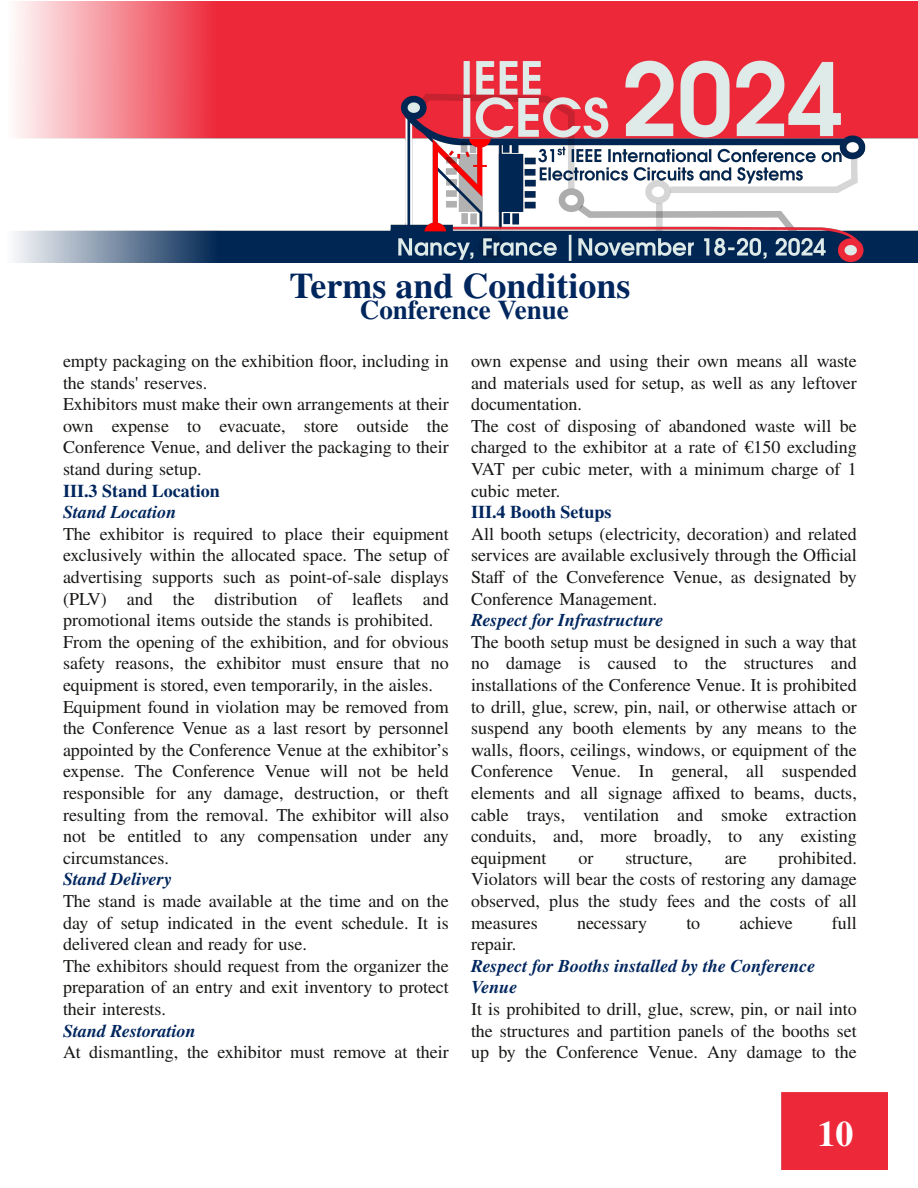
<style>
.page{position:relative;width:918px;height:1188px;background:#fff}
.page>*{position:absolute;margin:0;border:0;box-sizing:border-box;transform-origin:0 0}
.t1{font:700 36px "Te X Gyre Termes X";color:#00265e}
.t2{font:700 36px "Te X Gyre Termes X";color:#fff}
.t3{font:700 27px "Te X Gyre Termes X";color:#00265e}
.t4{font:18px/21.6px "Te X Gyre Termes X";color:#181715}
.t5{font:italic 700 18px/21.6px "Te X Gyre Termes X";color:#00265e}
.t6{font:700 18px "Te X Gyre Termes X";color:#00265e}
</style>
<div class="page">
<div style="left:781px;top:1092px;width:107px;height:78px;background:#ed2839"></div>
<img style="left:14px;top:2px;width:904px;height:261px">
<h1 class="t1" style="left:290px;top:270px;width:342px">Terms and Conditions</h1>
<h2 class="t3" style="left:360px;top:298px;width:210px">Conference Venue</h2>
<p class="t4" style="left:63px;top:351px;width:387px">empty packaging on the exhibition floor, including in the stands' reserves.<br>Exhibitors must make their own arrangements at their own expense to evacuate, store outside the Conference Venue, and deliver the packaging to their stand during setup.</p>
<p class="t6" style="left:63px;top:482px;width:158px">III.3 Stand Location</p>
<p class="t5" style="left:63px;top:502px;width:115px">Stand Location</p>
<p class="t4" style="left:63px;top:524px;width:387px">The exhibitor is required to place their equipment exclusively within the allocated space. The setup of advertising supports such as point-of-sale displays (PLV) and the distribution of leaflets and promotional items outside the stands is prohibited.<br>From the opening of the exhibition, and for obvious safety reasons, the exhibitor must ensure that no equipment is stored, even temporarily, in the aisles.<br>Equipment found in violation may be removed from the Conference Venue as a last resort by personnel appointed by the Conference Venue at the exhibitor’s expense. The Conference Venue will not be held responsible for any damage, destruction, or theft resulting from the removal. The exhibitor will also not be entitled to any compensation under any circumstances.</p>
<p class="t5" style="left:63px;top:869px;width:111px">Stand Delivery</p>
<p class="t4" style="left:63px;top:891px;width:387px">The stand is made available at the time and on the day of setup indicated in the event schedule. It is delivered clean and ready for use.<br>The exhibitors should request from the organizer the preparation of an entry and exit inventory to protect their interests.</p>
<p class="t5" style="left:63px;top:1021px;width:134px">Stand Restoration</p>
<p class="t4" style="left:63px;top:1042px;width:387px">At dismantling, the exhibitor must remove at their</p>
<p class="t4" style="left:471px;top:351px;width:387px">own expense and using their own means all waste and materials used for setup, as well as any leftover documentation.<br>The cost of disposing of abandoned waste will be charged to the exhibitor at a rate of €150 excluding VAT per cubic meter, with a minimum charge of 1 cubic meter.</p>
<p class="t6" style="left:471px;top:504px;width:142px">III.4 Booth Setups</p>
<p class="t4" style="left:471px;top:524px;width:387px;text-align:justify">All booth setups (electricity, decoration) and related services are available exclusively through the Official Staff of the Conveference Venue, as designated by Conference Management.</p>
<p class="t5" style="left:471px;top:610px;width:194px">Respect for Infrastructure</p>
<p class="t4" style="left:471px;top:632px;width:387px;text-align:justify">The booth setup must be designed in such a way that no damage is caused to the structures and installations of the Conference Venue. It is prohibited to drill, glue, screw, pin, nail, or otherwise attach or suspend any booth elements by any means to the walls, floors, ceilings, windows, or equipment of the Conference Venue. In general, all suspended elements and all signage affixed to beams, ducts, cable trays, ventilation and smoke extraction conduits, and, more broadly, to any existing equipment</p>
<p class="t4" style="left:471px;top:848px;width:387px;text-align:justify;text-indent:308px">prohibited.<br>Violators will bear the costs of restoring any damage observed, plus the study fees and the costs of all measures</p>
<p class="t4" style="left:579px;top:848px;width:16px">or</p>
<p class="t4" style="left:625px;top:848px;width:69px">structure,</p>
<p class="t4" style="left:725px;top:848px;width:23px">are</p>
<p class="t4" style="left:577px;top:913px;width:72px">necessary</p>
<p class="t4" style="left:686px;top:913px;width:15px">to</p>
<p class="t4" style="left:739px;top:913px;width:55px">achieve</p>
<p class="t4" style="left:832px;top:913px;width:26px">full</p>
<p class="t4" style="left:471px;top:934px;width:47px">repair.</p>
<p class="t5" style="left:471px;top:956px;width:346px">Respect for Booths installed by the Conference<br>Venue</p>
<p class="t4" style="left:471px;top:999px;width:387px;text-align:justify">It is prohibited to drill, glue, screw, pin, or nail into the structures and partition panels of the booths set up by the Conference Venue. Any damage to the</p>
<h1 class="t2" style="left:818px;top:1117px;width:37px">10</h1>
</div>
